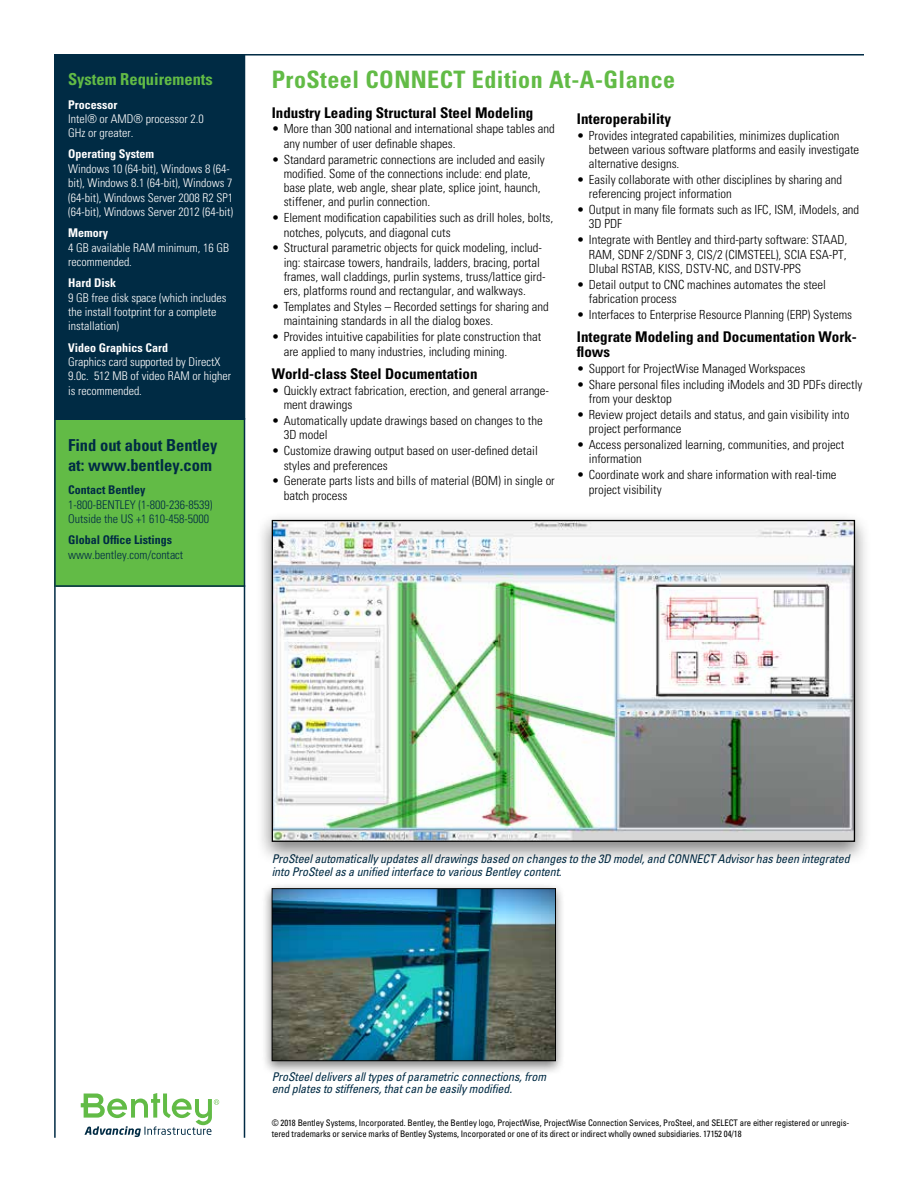
<style>
.page{position:relative;width:918px;height:1188px;background:#fff}
.page>*{position:absolute;margin:0;border:0;box-sizing:border-box;transform-origin:0 0}
.t1{font:700 condensed 24px "Univers";letter-spacing:.02em;color:#62bb46}
.t2{font:700 condensed 16.5px/19.8px "Univers";color:#002b44}
.t3{font:700 condensed 16.5px "Univers";color:#62bb46}
.t4{font:700 condensed 14.7px/14.7px "Univers";color:#000}
.t5{font:300 condensed 12.6px/14.2px "Univers";color:#000}
.t6{font:300 condensed 12px/14.4px "Univers";color:#fff}
.t7{font:italic condensed 12px/12.8px "Univers";letter-spacing:-.01em;color:#002b44}
.t8{font:300 condensed 12px/14.4px "Univers";color:#002b44}
.t9{font:700 condensed 12px "Univers";color:#fff}
.t10{font:700 condensed 12px "Univers";color:#002b44}
.t11{font:condensed 9px/10.8px "Univers";letter-spacing:-.01em;color:#000}
</style>
<div class="page">
<div style="left:55px;top:195px;width:190px;height:391px;background:#62bb46"></div>
<hr style="left:56px;top:585px;width:189px;height:2px;background:#002b44">
<div style="left:55px;top:54px;width:190px;height:366px;background:#002b44"></div>
<hr style="left:244px;top:54px;width:1px;height:1084px;background:#002b44">
<hr style="left:54px;top:54px;width:2px;height:1084px;background:#002b44">
<hr style="left:56px;top:54px;width:808px;height:2px;background:#002b44">
<div style="left:255px;top:511px;width:617px;height:354px;background:#000;opacity:.5"></div>
<img style="left:271px;top:519px;width:585px;height:324px">
<div style="left:262px;top:883px;width:304px;height:193px;background:#000;opacity:.5"></div>
<img style="left:271px;top:888px;width:285px;height:174px">
<svg style="left:81px;top:1093px;width:138px;height:44px"></svg>
<h2 class="t3" style="left:68px;top:69px;width:146px">System Requirements</h2>
<p class="t9" style="left:68px;top:97px;width:51px">Processor</p>
<p class="t6" style="left:68px;top:111px;width:137px">Intel® or AMD® processor 2.0<br>GHz or greater.</p>
<p class="t9" style="left:68px;top:147px;width:87px">Operating System</p>
<p class="t6" style="left:68px;top:161px;width:167px">Windows 10 (64-bit), Windows 8 (64- bit), Windows 8.1 (64-bit), Windows 7 (64-bit), Windows Server 2008 R2 SP1 (64-bit), Windows Server 2012 (64-bit)</p>
<p class="t9" style="left:68px;top:226px;width:41px">Memory</p>
<p class="t6" style="left:68px;top:240px;width:163px">4 GB available RAM minimum, 16 GB recommended.</p>
<p class="t9" style="left:68px;top:276px;width:49px">Hard Disk</p>
<p class="t6" style="left:68px;top:290px;width:160px">9 GB free disk space (which includes the install footprint for a complete installation)</p>
<p class="t9" style="left:68px;top:340px;width:101px">Video Graphics Card</p>
<p class="t6" style="left:68px;top:354px;width:165px">Graphics card supported by DirectX<br>9.0c. 512 MB of video RAM or higher is recommended.</p>
<h2 class="t2" style="left:68px;top:435px;width:151px">Find out about Bentley at: www.bentley.com</h2>
<p class="t10" style="left:68px;top:483px;width:79px">Contact Bentley</p>
<p class="t8" style="left:68px;top:497px;width:146px">1-800-BENTLEY (1-800-236-8539)<br>Outside the US +1 610-458-5000</p>
<p class="t10" style="left:68px;top:533px;width:105px">Global Office Listings</p>
<p class="t8" style="left:68px;top:547px;width:117px">www.bentley.com/contact</p>
<h1 class="t1" style="left:272px;top:65px;width:405px">ProSteel CONNECT Edition At-A-Glance</h1>
<p class="t4" style="left:272px;top:105px;width:263px">Industry Leading Structural Steel Modeling</p>
<p class="t5" style="left:284px;top:122px;width:273px;text-indent:-12px">• More than 300 national and international shape tables and any number of user definable shapes.</p>
<p class="t5" style="left:284px;top:152px;width:263px;text-indent:-12px">• Standard parametric connections are included and easily modified. Some of the connections include: end plate, base plate, web angle, shear plate, splice joint, haunch, stiffener, and purlin connection.</p>
<p class="t5" style="left:284px;top:211px;width:271px;text-indent:-12px">• Element modification capabilities such as drill holes, bolts, notches, polycuts, and diagonal cuts</p>
<p class="t5" style="left:284px;top:241px;width:263px;text-indent:-12px">• Structural parametric objects for quick modeling, includ&shy;ing: staircase towers, handrails, ladders, bracing, portal frames, wall claddings, purlin systems, truss/lattice gird&shy;ers, platforms round and rectangular, and walkways.</p>
<p class="t5" style="left:284px;top:300px;width:267px;text-indent:-12px">• Templates and Styles – Recorded settings for sharing and maintaining standards in all the dialog boxes.</p>
<p class="t5" style="left:284px;top:330px;width:259px;text-indent:-12px">• Provides intuitive capabilities for plate construction that are applied to many industries, including mining.</p>
<p class="t4" style="left:272px;top:367px;width:207px">World-class Steel Documentation</p>
<p class="t5" style="left:284px;top:383px;width:267px;text-indent:-12px">• Quickly extract fabrication, erection, and general arrange&shy;ment drawings</p>
<p class="t5" style="left:284px;top:414px;width:261px;text-indent:-12px">• Automatically update drawings based on changes to the<br>3D model</p>
<p class="t5" style="left:284px;top:444px;width:256px;text-indent:-12px">• Customize drawing output based on user-defined detail styles and preferences</p>
<p class="t5" style="left:284px;top:474px;width:273px;text-indent:-12px">• Generate parts lists and bills of material (BOM) in single or batch process</p>
<p class="t4" style="left:577px;top:111px;width:96px">Interoperability</p>
<p class="t5" style="left:589px;top:128px;width:272px;text-indent:-12px">• Provides integrated capabilities, minimizes duplication between various software platforms and easily investigate alternative designs.</p>
<p class="t5" style="left:589px;top:172px;width:255px;text-indent:-12px">• Easily collaborate with other disciplines by sharing and referencing project information</p>
<p class="t5" style="left:589px;top:203px;width:272px;text-indent:-12px">• Output in many file formats such as IFC, ISM, iModels, and<br>3D PDF</p>
<p class="t5" style="left:589px;top:233px;width:260px;text-align:justify;text-indent:-12px">• Integrate with Bentley and third-party software: STAAD, RAM, SDNF 2/SDNF 3, CIS/2 (CIMSTEEL), SCIA ESA-PT, Dlubal RSTAB, KISS, DSTV-NC, and DSTV-PPS</p>
<p class="t5" style="left:589px;top:277px;width:239px;text-indent:-12px">• Detail output to CNC machines automates the steel fabrication process</p>
<p class="t5" style="left:577px;top:307px;width:277px">• Interfaces to Enterprise Resource Planning (ERP) Systems</p>
<p class="t4" style="left:577px;top:330px;width:281px">Integrate Modeling and Documentation Work&shy;flows</p>
<p class="t5" style="left:577px;top:361px;width:230px">• Support for ProjectWise Managed Workspaces</p>
<p class="t5" style="left:589px;top:377px;width:275px;text-indent:-12px">• Share personal files including iModels and 3D PDFs directly from your desktop</p>
<p class="t5" style="left:589px;top:407px;width:262px;text-indent:-12px">• Review project details and status, and gain visibility into project performance</p>
<p class="t5" style="left:589px;top:438px;width:257px;text-indent:-12px">• Access personalized learning, communities, and project information</p>
<p class="t5" style="left:589px;top:468px;width:249px;text-indent:-12px">• Coordinate work and share information with real-time project visibility</p>
<p class="t7" style="left:272px;top:852px;width:579px">ProSteel automatically updates all drawings based on changes to the 3D model, and CONNECT Advisor has been integrated into ProSteel as a unified interface to various Bentley content.</p>
<p class="t7" style="left:272px;top:1070px;width:276px">ProSteel delivers all types of parametric connections, from end plates to stiffeners, that can be easily modified.</p>
<p class="t11" style="left:272px;top:1117px;width:579px">© 2018 Bentley Systems, Incorporated. Bentley, the Bentley logo, ProjectWise, ProjectWise Connection Services, ProSteel, and SELECT are either registered or unregis&shy;tered trademarks or service marks of Bentley Systems, Incorporated or one of its direct or indirect wholly owned subsidiaries. 17152 04/18</p>
</div>
